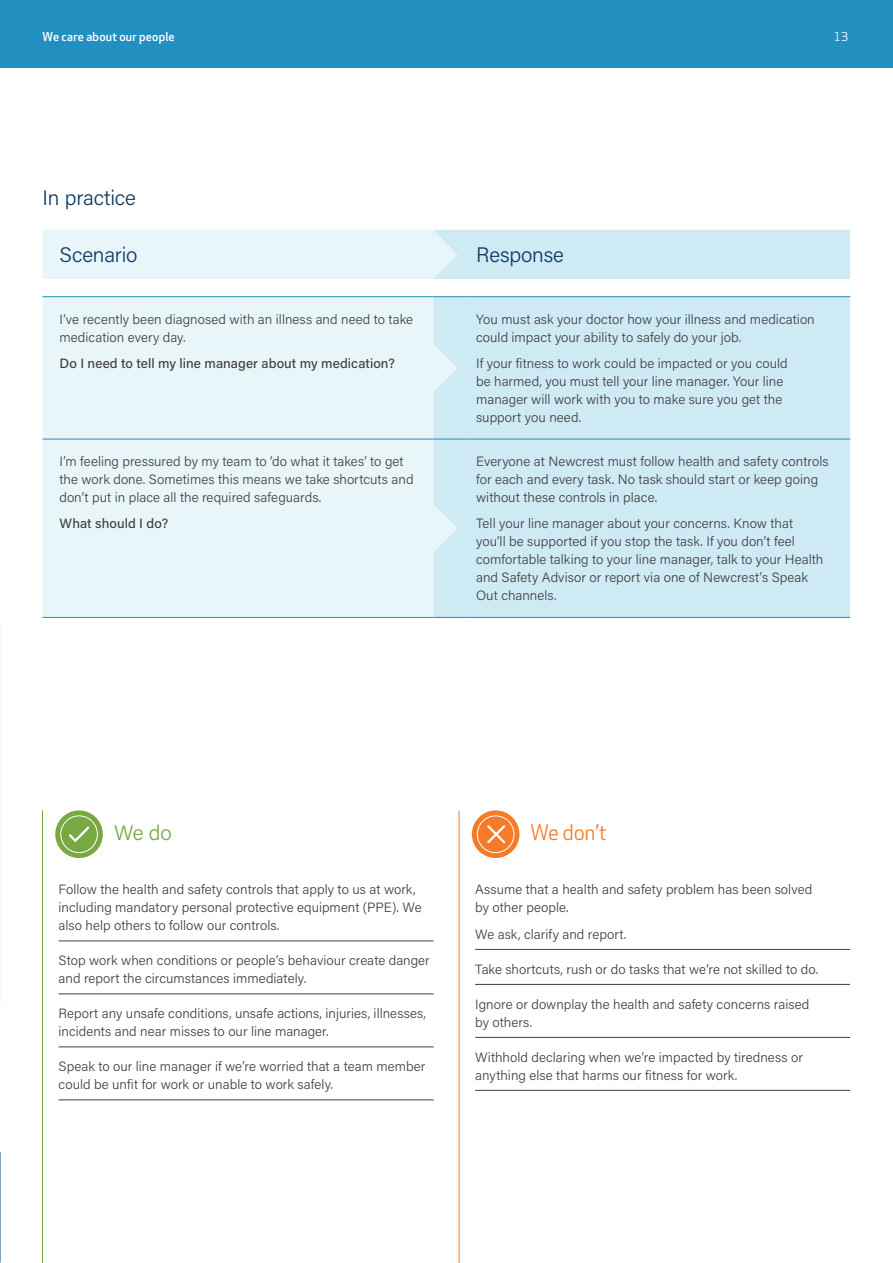
<style>
.page{position:relative;width:893px;height:1263px;background:#fff}
.page>*{position:absolute;margin:0;border:0;box-sizing:border-box;transform-origin:0 0}
.t1{font:300 21px "Acumin Pro";letter-spacing:-.01em;color:#0f3a62}
.t2{font:21px "Apex New";color:#f47c28}
.t3{font:300 21px "Acumin Pro";color:#78a841}
.t4{font:300 13.5px/18px "Acumin Pro";color:#414042}
.t5{font:500 13.5px "Acumin Pro";letter-spacing:.005em;color:#414042}
.t6{font:500 12px "Apex New";letter-spacing:.02em;color:#fff}
.t7{font:12px "Apex New";color:#fff}
</style>
<div class="page">
<div style="left:0;top:0;width:893px;height:68px;background:#2190c0"></div>
<hr style="left:475px;top:949px;width:375px;height:1px;background:#414042">
<hr style="left:475px;top:984px;width:375px;height:1px;background:#414042">
<hr style="left:475px;top:1037px;width:375px;height:1px;background:#414042">
<hr style="left:475px;top:1090px;width:375px;height:1px;background:#414042">
<hr style="left:59px;top:941px;width:375px;height:1px;background:#414042">
<hr style="left:59px;top:994px;width:375px;height:1px;background:#414042">
<hr style="left:59px;top:1047px;width:375px;height:1px;background:#414042">
<hr style="left:59px;top:1100px;width:375px;height:1px;background:#414042">
<div style="left:55px;top:810px;width:48px;height:48px;background:#78a841;border-radius:50%"></div>
<div style="left:60px;top:816px;width:38px;height:37px;border:1px solid #fff;border-radius:50%"></div>
<svg style="left:69px;top:826px;width:20px;height:16px"></svg>
<svg style="left:472px;top:810px;width:47px;height:48px"></svg>
<div style="left:477px;top:816px;width:37px;height:37px;border:1px solid #fff;border-radius:50%"></div>
<svg style="left:485px;top:823px;width:22px;height:22px"></svg>
<div style="left:43px;top:297px;width:391px;height:320px;background:#e8f6fa"></div>
<div style="left:434px;top:297px;width:416px;height:320px;background:#ceeaf4"></div>
<hr style="left:43px;top:439px;width:391px;height:1px;background:#2190c0">
<hr style="left:43px;top:617px;width:391px;height:1px;background:#2190c0">
<hr style="left:434px;top:439px;width:34px;height:1px;background:#2190c0">
<hr style="left:434px;top:617px;width:34px;height:1px;background:#2190c0">
<hr style="left:468px;top:439px;width:382px;height:1px;background:#2190c0">
<hr style="left:468px;top:617px;width:382px;height:1px;background:#2190c0">
<svg style="left:43px;top:230px;width:807px;height:67px"></svg>
<svg style="left:434px;top:344px;width:24px;height:48px"></svg>
<svg style="left:434px;top:504px;width:24px;height:48px"></svg>
<hr style="left:42px;top:810px;width:1px;height:453px;background:#78a841">
<hr style="left:459px;top:810px;width:1px;height:453px;background:#f47c28">
<p class="t6" style="left:42px;top:32px;width:134px">We care about our people</p>
<p class="t7" style="left:834px;top:32px;width:16px">13</p>
<h1 class="t1" style="left:43px;top:188px;width:95px">In practice</h1>
<h1 class="t1" style="left:60px;top:246px;width:80px">Scenario</h1>
<h1 class="t1" style="left:476px;top:246px;width:89px">Response</h1>
<p class="t4" style="left:60px;top:311px;width:355px">I’ve recently been diagnosed with an illness and need to take medication every day.</p>
<p class="t5" style="left:60px;top:358px;width:337px">Do I need to tell my line manager about my medication?</p>
<p class="t4" style="left:60px;top:453px;width:356px">I’m feeling pressured by my team to ‘do what it takes’ to get the work done. Sometimes this means we take shortcuts and don’t put in place all the required safeguards.</p>
<p class="t5" style="left:60px;top:518px;width:110px">What should I do?</p>
<p class="t4" style="left:476px;top:311px;width:340px">You must ask your doctor how your illness and medication could impact your ability to safely do your job.</p>
<p class="t4" style="left:476px;top:355px;width:313px">If your fitness to work could be impacted or you could be harmed, you must tell your line manager. Your line manager will work with you to make sure you get the support you need.</p>
<p class="t4" style="left:476px;top:453px;width:354px">Everyone at Newcrest must follow health and safety controls for each and every task. No task should start or keep going without these controls in place.</p>
<p class="t4" style="left:476px;top:515px;width:349px">Tell your line manager about your concerns. Know that you’ll be supported if you stop the task. If you don’t feel comfortable talking to your line manager, talk to your Health and Safety Advisor or report via one of Newcrest’s Speak Out channels.</p>
<h1 class="t3" style="left:114px;top:824px;width:59px">We do</h1>
<h1 class="t2" style="left:530px;top:825px;width:78px">We don’t</h1>
<p class="t4" style="left:59px;top:881px;width:365px">Follow the health and safety controls that apply to us at work, including mandatory personal protective equipment (PPE). We also help others to follow our controls.</p>
<p class="t4" style="left:59px;top:952px;width:373px">Stop work when conditions or people’s behaviour create danger and report the circumstances immediately.</p>
<p class="t4" style="left:59px;top:1005px;width:369px">Report any unsafe conditions, unsafe actions, injuries, illnesses, incidents and near misses to our line manager.</p>
<p class="t4" style="left:59px;top:1058px;width:368px">Speak to our line manager if we’re worried that a team member could be unfit for work or unable to work safely.</p>
<p class="t4" style="left:475px;top:881px;width:339px">Assume that a health and safety problem has been solved by other people.</p>
<p class="t4" style="left:475px;top:926px;width:153px">We ask, clarify and report.</p>
<p class="t4" style="left:475px;top:961px;width:345px">Take shortcuts, rush or do tasks that we’re not skilled to do.</p>
<p class="t4" style="left:475px;top:996px;width:336px">Ignore or downplay the health and safety concerns raised by others.</p>
<p class="t4" style="left:475px;top:1048px;width:329px">Withhold declaring when we’re impacted by tiredness or anything else that harms our fitness for work.</p>
</div>
